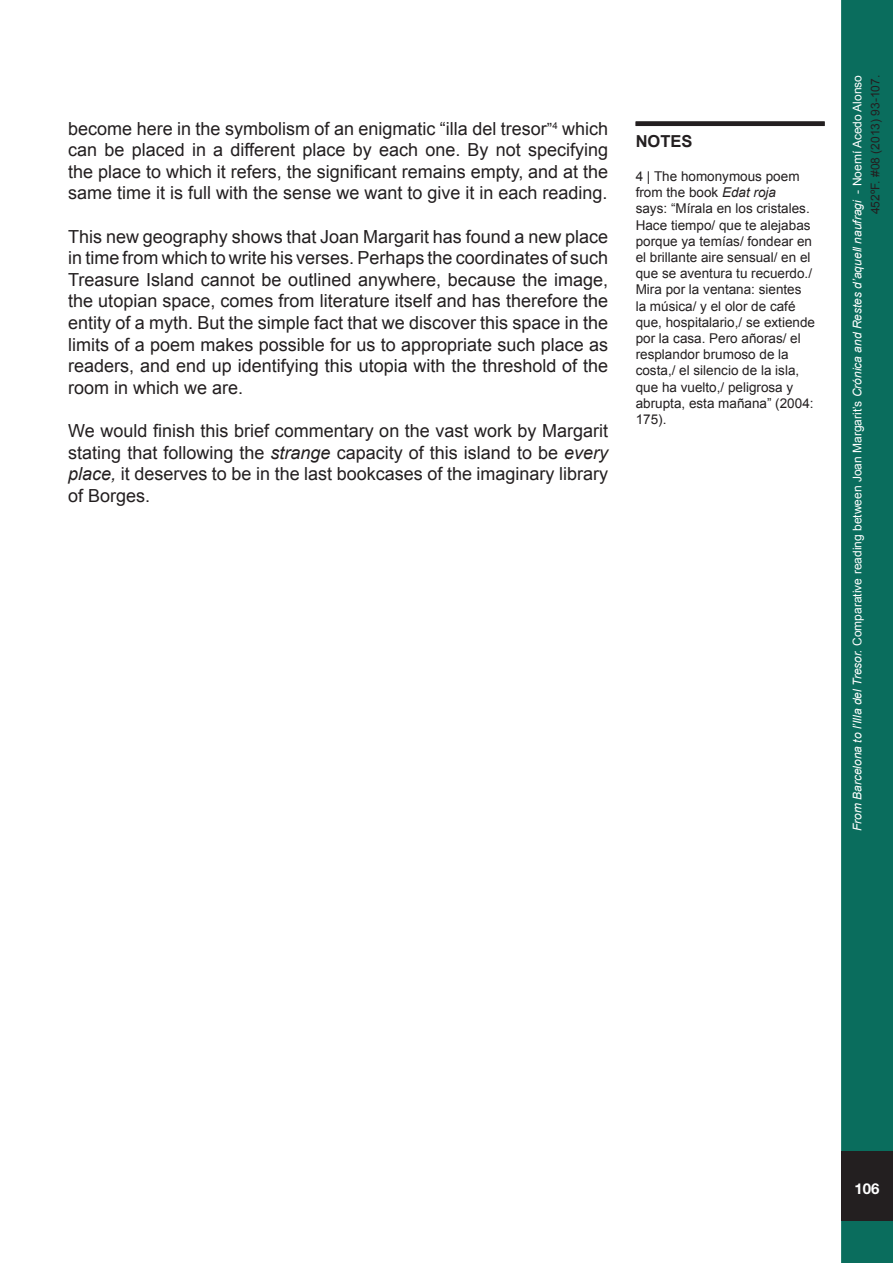
<style>
.page{position:relative;width:893px;height:1263px;background:#fff}
.page>*{position:absolute;margin:0;border:0;box-sizing:border-box;transform-origin:0 0}
.t1{font:18px/21.6px "Arial";color:#231f20;text-align:justify}
.Estilo_de_párrafo_1{font:700 16.5px "Arial";color:#231f20}
.t2{font:700 15px "Helvetica Neue";color:#fff}
.Estilo_de_párrafo_1-2{font:13.5px/16.2px "Arial";color:#231f20}
.t3{font:italic 12px/18px "Arial";color:#fff;text-align:right}
.s1{font-size:16.5px}
.s2{font-style:italic}
.s3{font-style:normal}
.s4{font-style:normal;color:#231f20}
</style>
<div class="page">
<div style="left:843px;top:2px;width:48px;height:1259px;background:#0a6d5d"></div>
<div style="left:841px;top:0;width:52px;height:1263px;border:3px solid #0a6d5d"></div>
<div style="left:841px;top:1151px;width:52px;height:70px;background:#231f20"></div>
<div style="left:636px;top:121px;width:189px;height:5px;background:#231f20"></div>
<p class="t1" style="left:68px;top:118px;width:541px">become here in the symbolism of an enigmatic “illa del tresor<span class="s1">”</span><sup>4</sup> which can be placed in a different place by each one. By not specifying the place to which it refers, the significant remains empty, and at the same time it is full with the sense we want to give it in each reading.</p>
<p class="t1" style="left:68px;top:226px;width:541px">This new geography shows that Joan Margarit has found a new place in time from which to write his verses. Perhaps the coordinates of such Treasure Island cannot be outlined anywhere, because the image, the utopian space, comes from literature itself and has therefore the entity of a myth. But the simple fact that we discover this space in the limits of a poem makes possible for us to appropriate such place as readers, and end up identifying this utopia with the threshold of the room in which we are.</p>
<p class="t1" style="left:68px;top:420px;width:541px">We would finish this brief commentary on the vast work by Margarit stating that following the <span class="s2">strange</span> capacity of this island to be <span class="s2">every place,</span> it deserves to be in the last bookcases of the imaginary library of Borges.</p>
<p class="Estilo_de_párrafo_1" style="left:636px;top:130px;width:58px">NOTES</p>
<p class="Estilo_de_párrafo_1-2" style="left:636px;top:168px;width:181px">4 | The homonymous poem from the book <span class="s2">Edat roja<br></span>says: “Mírala en los cristales.<br>Hace tiempo/ que te alejabas porque ya temías/ fondear en el brillante aire sensual/ en el que se aventura tu recuerdo./<br>Mira por la ventana: sientes la música/ y el olor de café que, hospitalario,/ se extiende por la casa. Pero añoras/ el resplandor brumoso de la costa,/ el silencio de la isla, que ha vuelto,/ peligrosa y abrupta, esta mañana” (2004:<br>175).</p>
<p class="t3" style="left:849px;top:831px;width:758px;rotate:-90deg">From Barcelona to l’Illa del Tresor. <span class="s3">Comparative reading between Joan Margarit’s</span> Crónica and Restes d’aquell naufragi <span class="s3">- Noemí Acedo Alonso<br></span><span class="s4">452ºF. #08 (2013) 93-107.</span></p>
<p class="t2" style="left:854px;top:1179px;width:27px">106</p>
</div>
